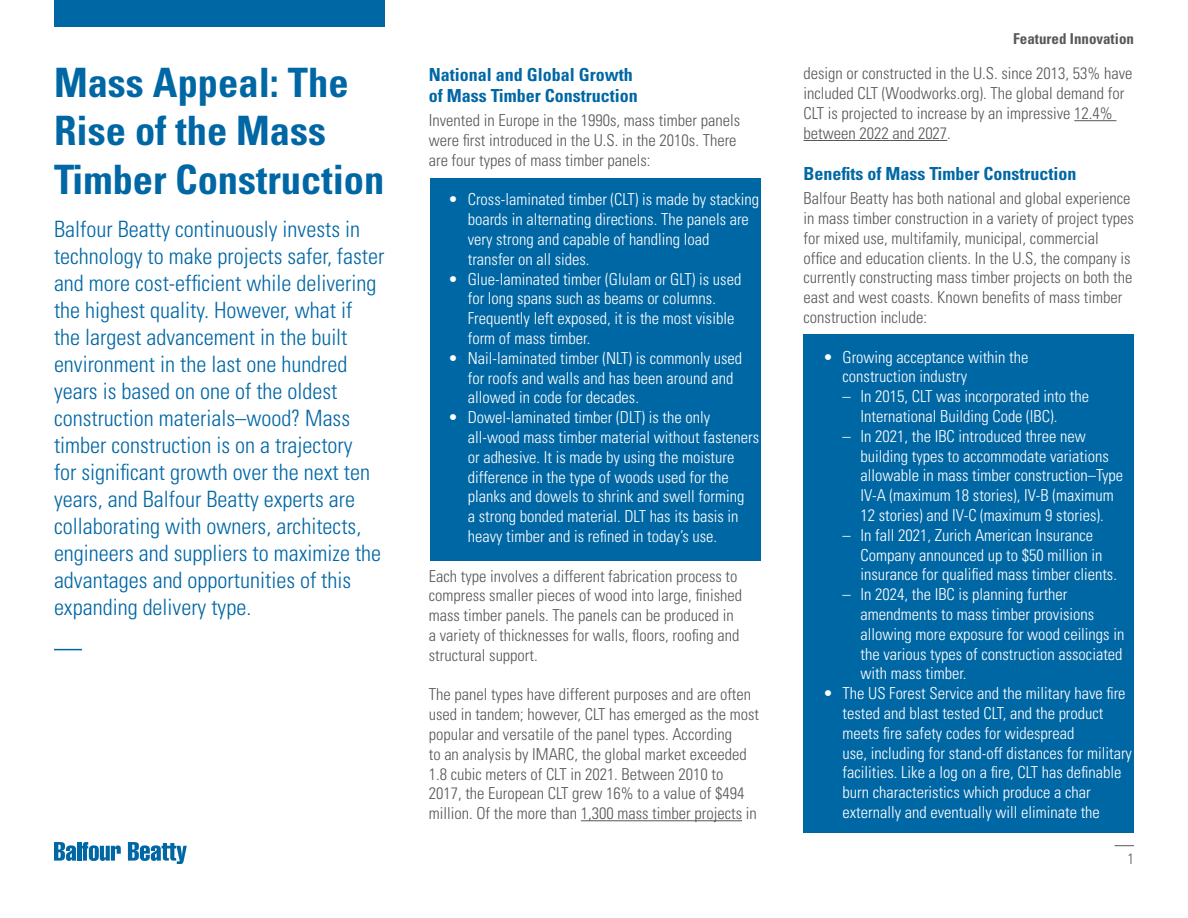
<style>
.page{position:relative;width:1188px;height:918px;background:#fff}
.page>*{position:absolute;margin:0;border:0;box-sizing:border-box;transform-origin:0 0}
.t1{font:700 condensed 40.5px/48.6px "Univers LT Std";color:#0067a5}
.t2{font:300 condensed 22.5px/27px "Univers LT Std";color:#0067a5}
.t3{font:700 condensed 18px/21.6px "Univers LT Std";color:#0067a5}
.t4{font:300 condensed 16.5px/19.8px "Univers LT Std";color:#fff}
.t5{font:300 condensed 16.5px/19.8px "Univers LT Std";color:#57585a}
.t6{font:700 condensed 15px "Univers LT Std";color:#57585a}
.t7{font:300 condensed 15px "Univers LT Std";color:#57585a}
</style>
<div class="page">
<svg style="left:128px;top:842px;width:59px;height:22px"></svg>
<svg style="left:82px;top:842px;width:39px;height:19px"></svg>
<hr style="left:77px;top:842px;width:4px;height:19px;background:#0067a5">
<svg style="left:54px;top:842px;width:22px;height:19px"></svg>
<svg style="left:1115px;top:845px;width:19px;height:1px"></svg>
<div style="left:431px;top:178px;width:330px;height:383px;background:#0067a5"></div>
<div style="left:804px;top:334px;width:330px;height:499px;background:#0067a5"></div>
<hr style="left:581px;top:820px;width:161px;height:1px;background:#57585a">
<div style="left:54px;top:0;width:330px;height:27px;background:#0067a5"></div>
<hr style="left:1074px;top:120px;width:42px;height:1px;background:#57585a">
<hr style="left:804px;top:140px;width:143px;height:1px;background:#57585a">
<svg style="left:54px;top:649px;width:28px;height:1px"></svg>
<p class="t1" style="left:54px;top:58px;width:332px">Mass Appeal: The<br>Rise of the Mass<br>Timber Construction</p>
<p class="t2" style="left:54px;top:216px;width:332px">Balfour Beatty continuously invests in technology to make projects safer, faster and more cost-efficient while delivering the highest quality. However, what if<br>the largest advancement in the built environment in the last one hundred years is based on one of the oldest construction materials–wood? Mass timber construction is on a trajectory<br>for significant growth over the next ten years, and Balfour Beatty experts are collaborating with owners, architects, engineers and suppliers to maximize the advantages and opportunities of this expanding delivery type.</p>
<p class="t3" style="left:429px;top:63px;width:211px">National and Global Growth of Mass Timber Construction</p>
<p class="t5" style="left:429px;top:110px;width:313px">Invented in Europe in the 1990s, mass timber panels were first introduced in the U.S. in the 2010s. There are four types of mass timber panels:</p>
<p class="t4" style="left:468px;top:190px;width:293px;text-indent:-20px">• Cross-laminated timber (CLT) is made by stacking boards in alternating directions. The panels are very strong and capable of handling load transfer on all sides.</p>
<p class="t4" style="left:468px;top:269px;width:275px;text-indent:-20px">• Glue-laminated timber (Glulam or GLT) is used for long spans such as beams or columns.<br>Frequently left exposed, it is the most visible form of mass timber.</p>
<p class="t4" style="left:468px;top:348px;width:276px;text-indent:-20px">• Nail-laminated timber (NLT) is commonly used for roofs and walls and has been around and allowed in code for decades.</p>
<p class="t4" style="left:468px;top:407px;width:293px;text-indent:-20px">• Dowel-laminated timber (DLT) is the only all-wood mass timber material without fasteners or adhesive. It is made by using the moisture difference in the type of woods used for the planks and dowels to shrink and swell forming<br>a strong bonded material. DLT has its basis in heavy timber and is refined in today’s use.</p>
<p class="t5" style="left:429px;top:566px;width:315px">Each type involves a different fabrication process to compress smaller pieces of wood into large, finished mass timber panels. The panels can be produced in a variety of thicknesses for walls, floors, roofing and structural support.</p>
<p class="t5" style="left:429px;top:685px;width:332px">The panel types have different purposes and are often used in tandem; however, CLT has emerged as the most popular and versatile of the panel types. According<br>to an analysis by IMARC, the global market exceeded 1.8 cubic meters of CLT in 2021. Between 2010 to 2017, the European CLT grew 16% to a value of $494 million. Of the more than 1,300 mass timber projects in</p>
<p class="t6" style="left:1013px;top:30px;width:122px">Featured Innovation</p>
<p class="t5" style="left:804px;top:64px;width:330px">design or constructed in the U.S. since 2013, 53% have included CLT (Woodworks.org). The global demand for CLT is projected to increase by an impressive 12.4% between 2022 and 2027.</p>
<p class="t3" style="left:804px;top:163px;width:275px">Benefits of Mass Timber Construction</p>
<p class="t5" style="left:804px;top:189px;width:332px">Balfour Beatty has both national and global experience in mass timber construction in a variety of project types for mixed use, multifamily, municipal, commercial office and education clients. In the U.S, the company is currently constructing mass timber projects on both the east and west coasts. Known benefits of mass timber construction include:</p>
<p class="t4" style="left:843px;top:347px;width:188px;text-indent:-20px">• Growing acceptance within the construction industry</p>
<p class="t4" style="left:861px;top:387px;width:230px;text-indent:-18px">– In 2015, CLT was incorporated into the<br>International Building Code (IBC).</p>
<p class="t4" style="left:843px;top:426px;width:245px">– In 2021, the IBC introduced three new</p>
<p class="t4" style="left:861px;top:446px;width:264px">building types to accommodate variations allowable in mass timber construction–Type IV-A (maximum 18 stories), IV-B (maximum 12 stories) and IV-C (maximum 9 stories).</p>
<p class="t4" style="left:861px;top:525px;width:258px;text-indent:-18px">– In fall 2021, Zurich American Insurance<br>Company announced up to $50 million in insurance for qualified mass timber clients.</p>
<p class="t4" style="left:861px;top:585px;width:265px;text-indent:-18px">– In 2024, the IBC is planning further amendments to mass timber provisions allowing more exposure for wood ceilings in the various types of construction associated with mass timber.</p>
<p class="t4" style="left:843px;top:684px;width:291px;text-indent:-20px">• The US Forest Service and the military have fire tested and blast tested CLT, and the product meets fire safety codes for widespread<br>use, including for stand-off distances for military facilities. Like a log on a fire, CLT has definable burn characteristics which produce a char externally and eventually will eliminate the</p>
<p class="t7" style="left:1127px;top:850px;width:8px">1</p>
</div>
